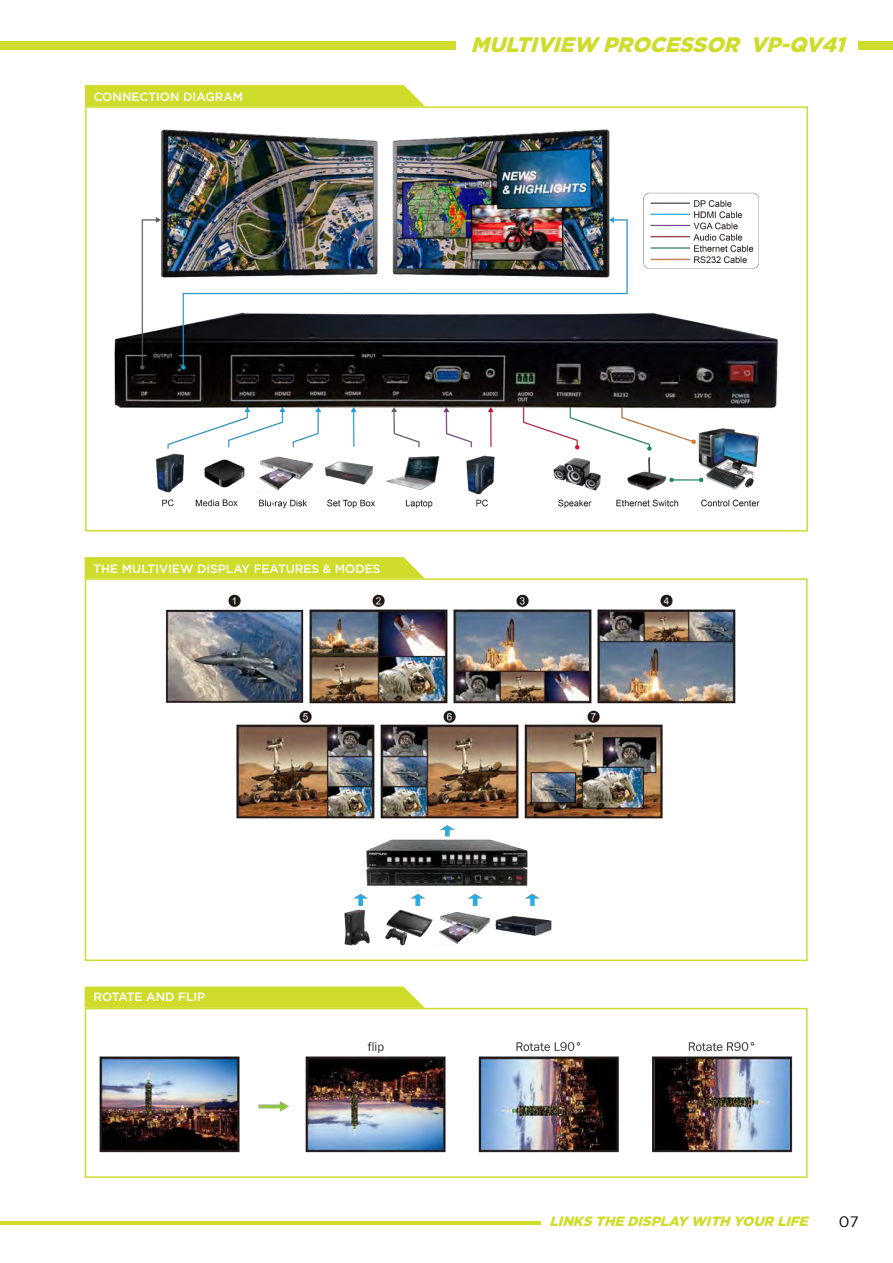
<style>
.page{position:relative;width:893px;height:1263px;background:#fff}
.page>*{position:absolute;margin:0;border:0;box-sizing:border-box;transform-origin:0 0}
.t1{font:italic 900 21px "Gotham";color:#cfdc2c}
.t2{font:15px "Gotham";color:#000}
.t3{font:italic 900 13.5px "Gotham";color:#cfdc2c}
.t4{font:500 12px "Gotham";color:#fff}
</style>
<div class="page">
<hr style="left:0;top:1221px;width:541px;height:3px;background:#cfdc2c">
<div style="left:0;top:41px;width:456px;height:9px;background:#cfdc2c"></div>
<div style="left:859px;top:41px;width:34px;height:9px;background:#cfdc2c"></div>
<img style="left:114px;top:129px;width:664px;height:380px">
<img style="left:99px;top:1042px;width:694px;height:110px">
<img style="left:165px;top:594px;width:571px;height:352px">
<div style="left:85px;top:106px;width:723px;height:425px;border:2px solid #cfdc2c"></div>
<svg style="left:85px;top:85px;width:340px;height:21px;background:#d0dd32"></svg>
<div style="left:85px;top:578px;width:723px;height:383px;border:2px solid #cfdc2c"></div>
<svg style="left:85px;top:557px;width:340px;height:21px;background:#d0dd33"></svg>
<svg style="left:85px;top:986px;width:340px;height:22px;background:#d1de39"></svg>
<div style="left:85px;top:1008px;width:723px;height:170px;border:2px solid #cfdc2c"></div>
<p class="t4" style="left:94px;top:89px;width:151px">CONNECTION DIAGRAM</p>
<h1 class="t1" style="left:471px;top:32px;width:381px">MULTIVIEW PROCESSOR VP-QV41</h1>
<p class="t4" style="left:93px;top:561px;width:289px">THE MULTIVIEW DISPLAY FEATURES &amp; MODES</p>
<p class="t4" style="left:93px;top:990px;width:113px">ROTATE AND FLIP</p>
<p class="t3" style="left:550px;top:1213px;width:263px">LINKS THE DISPLAY WITH YOUR LIFE</p>
<p class="t2" style="left:839px;top:1213px;width:21px">07</p>
</div>
